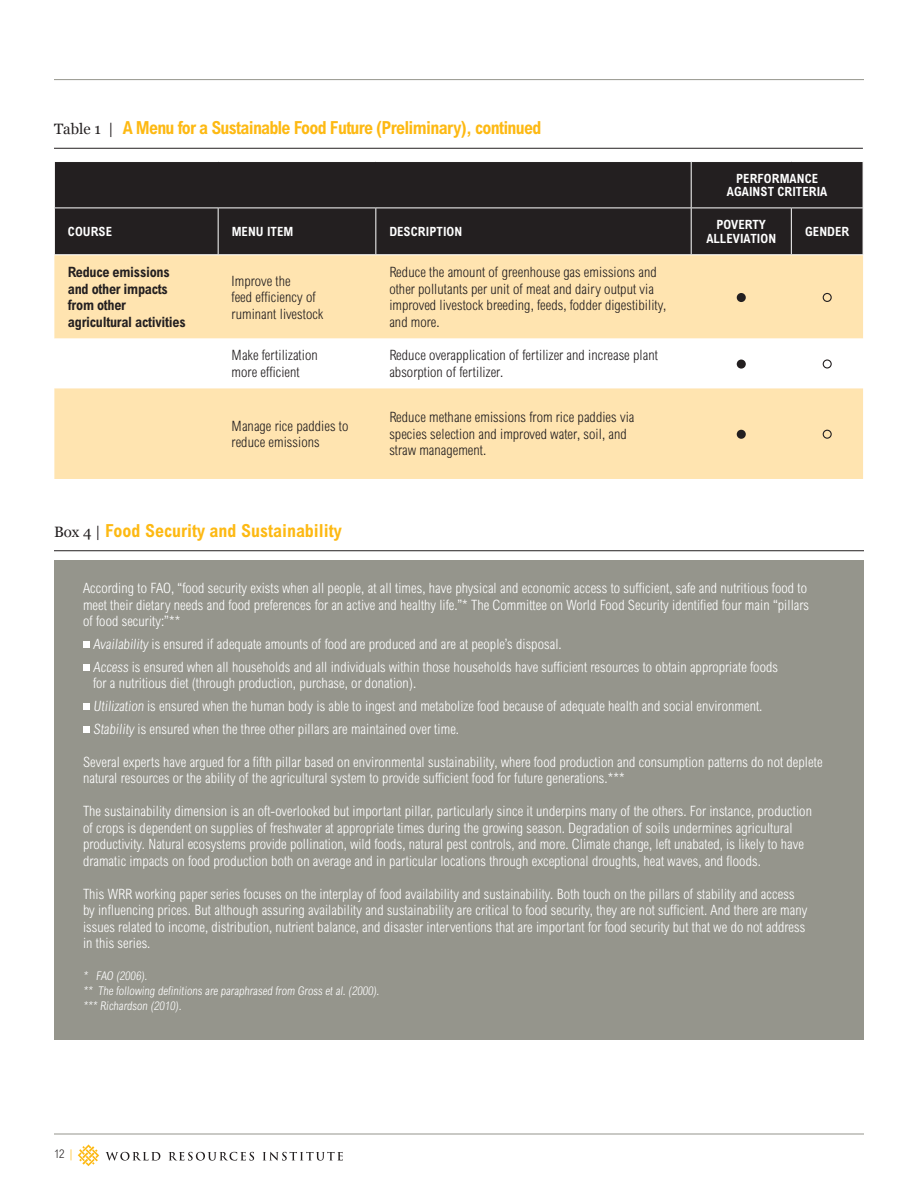
<style>
.page{position:relative;width:918px;height:1188px;background:#fff}
.page>*{position:absolute;margin:0;border:0;box-sizing:border-box;transform-origin:0 0}
.t1{font:700 condensed 18px "Arial MT Std";letter-spacing:-.04em;color:#fdb913}
.t2{font:700 condensed 18px "Arial MT Std";color:#fdb913}
.t3{font:300 condensed 14.25px/16.5px "Arial MT Std";letter-spacing:.005em;color:#fff}
.t4{font:300 condensed 14.25px/16.5px "Arial MT Std";letter-spacing:.005em;color:#231f20}
.t5{font:700 condensed 14.25px/16.5px "Arial MT Std";letter-spacing:-.02em;color:#231f20}
.t6{font:700 condensed 12.75px/13.5px "Arial MT Std";letter-spacing:.005em;color:#fff;text-align:center}
.t7{font:300 condensed 12px/15px "Arial MT Std";color:#fff}
.t8{font:300 condensed 12px "Arial MT Std";color:#231f20}
.s1{font-family:"Georgia";font-weight:400;font-stretch:normal;font-size:15px;color:#231f20}
.s2{color:#fdb913}
</style>
<div class="page">
<hr style="left:54px;top:79px;width:810px;height:1px;background:#95958c">
<hr style="left:54px;top:1134px;width:810px;height:1px;background:#95958c">
<svg style="left:78px;top:1144px;width:21px;height:22px"></svg>
<svg style="left:106px;top:1152px;width:54px;height:9px"></svg>
<svg style="left:169px;top:1152px;width:85px;height:9px"></svg>
<svg style="left:263px;top:1152px;width:80px;height:9px"></svg>
<div style="left:55px;top:162px;width:808px;height:92px;background:#231f20"></div>
<div style="left:54px;top:255px;width:809px;height:224px;background:#ffe4b0"></div>
<svg style="left:54px;top:339px;width:809px;height:49px"></svg>
<hr style="left:691px;top:162px;width:1px;height:46px;background:#fff">
<hr style="left:54px;top:208px;width:164px;height:1px;background:#fff">
<hr style="left:218px;top:208px;width:158px;height:1px;background:#fff">
<hr style="left:218px;top:208px;width:1px;height:46px;background:#fff">
<hr style="left:376px;top:208px;width:315px;height:1px;background:#fff">
<hr style="left:375px;top:208px;width:1px;height:46px;background:#fff">
<hr style="left:691px;top:208px;width:100px;height:1px;background:#fff">
<hr style="left:691px;top:208px;width:1px;height:46px;background:#fff">
<hr style="left:791px;top:208px;width:72px;height:1px;background:#fff">
<hr style="left:791px;top:208px;width:1px;height:46px;background:#fff">
<div style="left:737px;top:293px;width:9px;height:9px;background:#231f20;border-radius:50%"></div>
<div style="left:823px;top:293px;width:9px;height:9px;border:1px solid #231f20;border-radius:50%"></div>
<div style="left:737px;top:360px;width:9px;height:9px;background:#231f20;border-radius:50%"></div>
<div style="left:823px;top:359px;width:9px;height:10px;border:1px solid #231f20;border-radius:50%"></div>
<div style="left:737px;top:430px;width:9px;height:9px;background:#231f20;border-radius:50%"></div>
<div style="left:823px;top:430px;width:9px;height:9px;border:1px solid #231f20;border-radius:50%"></div>
<hr style="left:54px;top:148px;width:809px;height:1px;background:#231f20">
<div style="left:54px;top:561px;width:810px;height:479px;background:#95958c"></div>
<div style="left:83px;top:641px;width:7px;height:7px;background:#fff"></div>
<div style="left:83px;top:664px;width:7px;height:7px;background:#fff"></div>
<div style="left:83px;top:703px;width:7px;height:7px;background:#fff"></div>
<div style="left:83px;top:726px;width:7px;height:6px;background:#fff"></div>
<hr style="left:54px;top:550px;width:810px;height:1px;background:#231f20">
<p class="t1" style="left:54px;top:118px;width:489px"><span class="s1">Table 1 |</span> A Menu for a Sustainable Food Future (Preliminary), continued</p>
<p class="t6" style="left:727px;top:171px;width:102px">performance against criteria</p>
<p class="t6" style="left:68px;top:225px;width:46px">Course</p>
<p class="t6" style="left:232px;top:225px;width:63px">menu item</p>
<p class="t6" style="left:389px;top:225px;width:74px">Description</p>
<p class="t6" style="left:706px;top:218px;width:71px">poverty alleviation</p>
<p class="t6" style="left:805px;top:225px;width:46px">gender</p>
<p class="t5" style="left:68px;top:264px;width:119px">Reduce emissions and other impacts from other agricultural activities</p>
<p class="t4" style="left:232px;top:272px;width:93px">Improve the<br>feed efficiency of ruminant livestock</p>
<p class="t4" style="left:389px;top:264px;width:279px">Reduce the amount of greenhouse gas emissions and other pollutants per unit of meat and dairy output via improved livestock breeding, feeds, fodder digestibility, and more.</p>
<p class="t4" style="left:232px;top:347px;width:88px">Make fertilization more efficient</p>
<p class="t4" style="left:389px;top:347px;width:270px">Reduce overapplication of fertilizer and increase plant absorption of fertilizer.</p>
<p class="t4" style="left:232px;top:417px;width:118px">Manage rice paddies to reduce emissions</p>
<p class="t4" style="left:389px;top:409px;width:247px">Reduce methane emissions from rice paddies via species selection and improved water, soil, and straw management.</p>
<p class="t2" style="left:54px;top:520px;width:289px"><span class="s1">Box 4 |</span> Food Security and Sustainability</p>
<p class="t3" style="left:83px;top:580px;width:728px">According to FAO, “food security exists when all people, at all times, have physical and economic access to sufficient, safe and nutritious food to meet their dietary needs and food preferences for an active and healthy life.”* The Committee on World Food Security identified four main “pillars of food security:”**</p>
<p class="t3" style="left:93px;top:633px;width:686px;line-height:22.6px">Availability is ensured if adequate amounts of food are produced and are at people’s disposal.<br>Access is ensured when all households and all individuals within those households have sufficient resources to obtain appropriate foods</p>
<p class="t3" style="left:93px;top:672px;width:671px;line-height:22.6px">for a nutritious diet (through production, purchase, or donation).<br>Utilization is ensured when the human body is able to ingest and metabolize food because of adequate health and social environment.<br>Stability is ensured when the three other pillars are maintained over time.</p>
<p class="t3" style="left:83px;top:753px;width:741px">Several experts have argued for a fifth pillar based on environmental sustainability, where food production and consumption patterns do not deplete natural resources or the ability of the agricultural system to provide sufficient food for future generations.***</p>
<p class="t3" style="left:83px;top:803px;width:730px">The sustainability dimension is an oft-overlooked but important pillar, particularly since it underpins many of the others. For instance, production of crops is dependent on supplies of freshwater at appropriate times during the growing season. Degradation of soils undermines agricultural productivity. Natural ecosystems provide pollination, wild foods, natural pest controls, and more. Climate change, left unabated, is likely to have dramatic impacts on food production both on average and in particular locations through exceptional droughts, heat waves, and floods.</p>
<p class="t3" style="left:83px;top:885px;width:726px">This WRR working paper series focuses on the interplay of food availability and sustainability. Both touch on the pillars of stability and access by influencing prices. But although assuring availability and sustainability are critical to food security, they are not sufficient. And there are many issues related to income, distribution, nutrient balance, and disaster interventions that are important for food security but that we do not address in this series.</p>
<p class="t7" style="left:83px;top:968px;width:299px">* FAO (2006).<br>** The following definitions are paraphrased from Gross et al. (2000). *** Richardson (2010).</p>
<p class="t8" style="left:54px;top:1147px;width:20px">12 <span class="s2">|</span></p>
</div>
